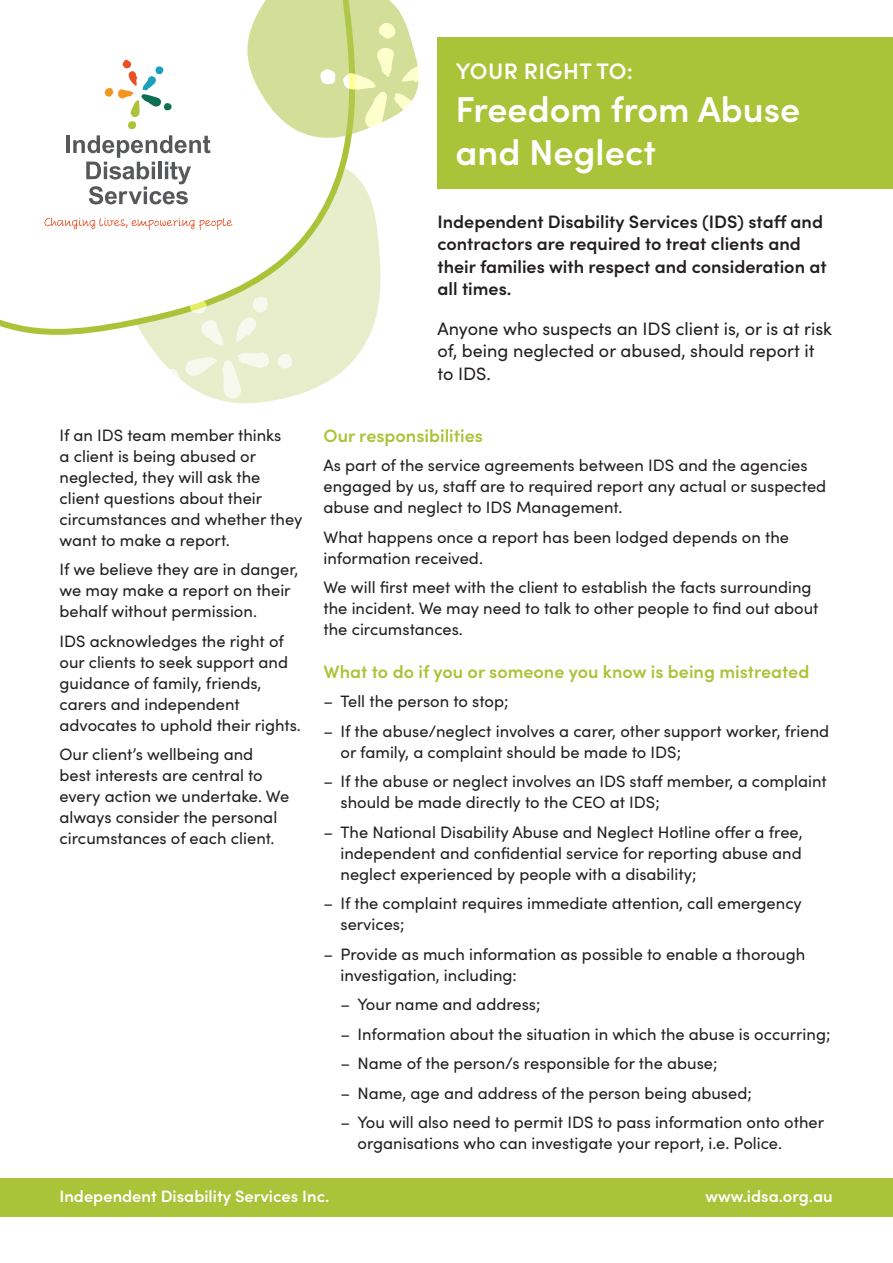
<style>
.page{position:relative;width:893px;height:1263px;background:#fff}
.page>*{position:absolute;margin:0;border:0;box-sizing:border-box;transform-origin:0 0}
.t1{font:600 36px/43.2px "Sofia Pro";color:#fff}
.t2{font:600 22.5px "Sofia Pro";letter-spacing:.02em;color:#fff}
.t3{font:600 18px/22.5px "Sofia Pro";color:#231f20}
.t4{font:18px/22.5px "Sofia Pro";color:#231f20}
.t5{font:600 18px "Sofia Pro";color:#aac338}
.t6{font:16.5px/21px "Sofia Pro";color:#231f20}
.t7{font:600 16.5px "Sofia Pro";color:#fff}
</style>
<div class="page">
<svg style="left:151px;top:185px;width:230px;height:219px;fill:#e8eecc"></svg>
<svg style="left:0;top:59px;width:363px;height:288px"></svg>
<svg style="left:105px;top:60px;width:67px;height:69px"></svg>
<hr style="left:66px;top:135px;width:4px;height:18px;background:#57585a">
<svg style="left:73px;top:135px;width:137px;height:69px"></svg>
<svg style="left:45px;top:218px;width:187px;height:12px"></svg>
<svg style="left:245px;top:0;width:205px;height:150px"></svg>
<svg style="left:277px;top:353px;width:16px;height:16px"></svg>
<svg style="left:185px;top:297px;width:85px;height:102px"></svg>
<svg style="left:163px;top:368px;width:16px;height:17px"></svg>
<div style="left:0;top:1178px;width:893px;height:38px;background:#aac338"></div>
<div style="left:437px;top:38px;width:456px;height:151px;background:#aac338"></div>
<p class="t2" style="left:456px;top:54px;width:179px">YOUR RIGHT TO:</p>
<p class="t1" style="left:455px;top:85px;width:346px">Freedom from Abuse and Neglect</p>
<p class="t6" style="left:60px;top:424px;width:244px">If an IDS team member thinks<br>a client is being abused or neglected, they will ask the client questions about their circumstances and whether they want to make a report.</p>
<p class="t6" style="left:60px;top:558px;width:240px">If we believe they are in danger, we may make a report on their behalf without permission.</p>
<p class="t6" style="left:60px;top:630px;width:243px">IDS acknowledges the right of our clients to seek support and guidance of family, friends, carers and independent advocates to uphold their rights.</p>
<p class="t6" style="left:60px;top:743px;width:231px">Our client’s wellbeing and<br>best interests are central to every action we undertake. We always consider the personal circumstances of each client.</p>
<p class="t3" style="left:437px;top:209px;width:391px">Independent Disability Services (IDS) staff and contractors are required to treat clients and their families with respect and consideration at all times.</p>
<p class="t4" style="left:437px;top:316px;width:396px">Anyone who suspects an IDS client is, or is at risk of, being neglected or abused, should report it to IDS.</p>
<p class="t5" style="left:323px;top:422px;width:161px">Our responsibilities</p>
<p class="t6" style="left:323px;top:454px;width:504px">As part of the service agreements between IDS and the agencies engaged by us, staff are to required report any actual or suspected abuse and neglect to IDS Management.</p>
<p class="t6" style="left:323px;top:526px;width:467px">What happens once a report has been lodged depends on the information received.</p>
<p class="t6" style="left:323px;top:576px;width:496px">We will first meet with the client to establish the facts surrounding the incident. We may need to talk to other people to find out about the circumstances.</p>
<p class="t5" style="left:323px;top:658px;width:487px">What to do if you or someone you know is being mistreated</p>
<p class="t6" style="left:323px;top:690px;width:187px">– Tell the person to stop;</p>
<p class="t6" style="left:340px;top:720px;width:490px;text-indent:-17px">– If the abuse/neglect involves a carer, other support worker, friend or family, a complaint should be made to IDS;</p>
<p class="t6" style="left:340px;top:770px;width:488px;text-indent:-17px">– If the abuse or neglect involves an IDS staff member, a complaint should be made directly to the CEO at IDS;</p>
<p class="t6" style="left:340px;top:821px;width:464px;text-align:justify;text-indent:-17px">– The National Disability Abuse and Neglect Hotline offer a free, independent and confidential service for reporting abuse and neglect experienced by people with a disability;</p>
<p class="t6" style="left:340px;top:892px;width:463px;text-indent:-17px">– If the complaint requires immediate attention, call emergency services;</p>
<p class="t6" style="left:340px;top:943px;width:466px;text-indent:-17px">– Provide as much information as possible to enable a thorough investigation, including:</p>
<p class="t6" style="left:340px;top:993px;width:202px">– Your name and address;</p>
<p class="t6" style="left:340px;top:1023px;width:491px">– Information about the situation in which the abuse is occurring;</p>
<p class="t6" style="left:340px;top:1052px;width:378px">– Name of the person/s responsible for the abuse;</p>
<p class="t6" style="left:340px;top:1082px;width:413px">– Name, age and address of the person being abused;</p>
<p class="t6" style="left:357px;top:1111px;width:468px;text-indent:-17px">– You will also need to permit IDS to pass information onto other organisations who can investigate your report, i.e. Police.</p>
<p class="t7" style="left:60px;top:1184px;width:271px">Independent Disability Services Inc.</p>
<p class="t7" style="left:705px;top:1184px;width:129px">www.idsa.org.au</p>
</div>
